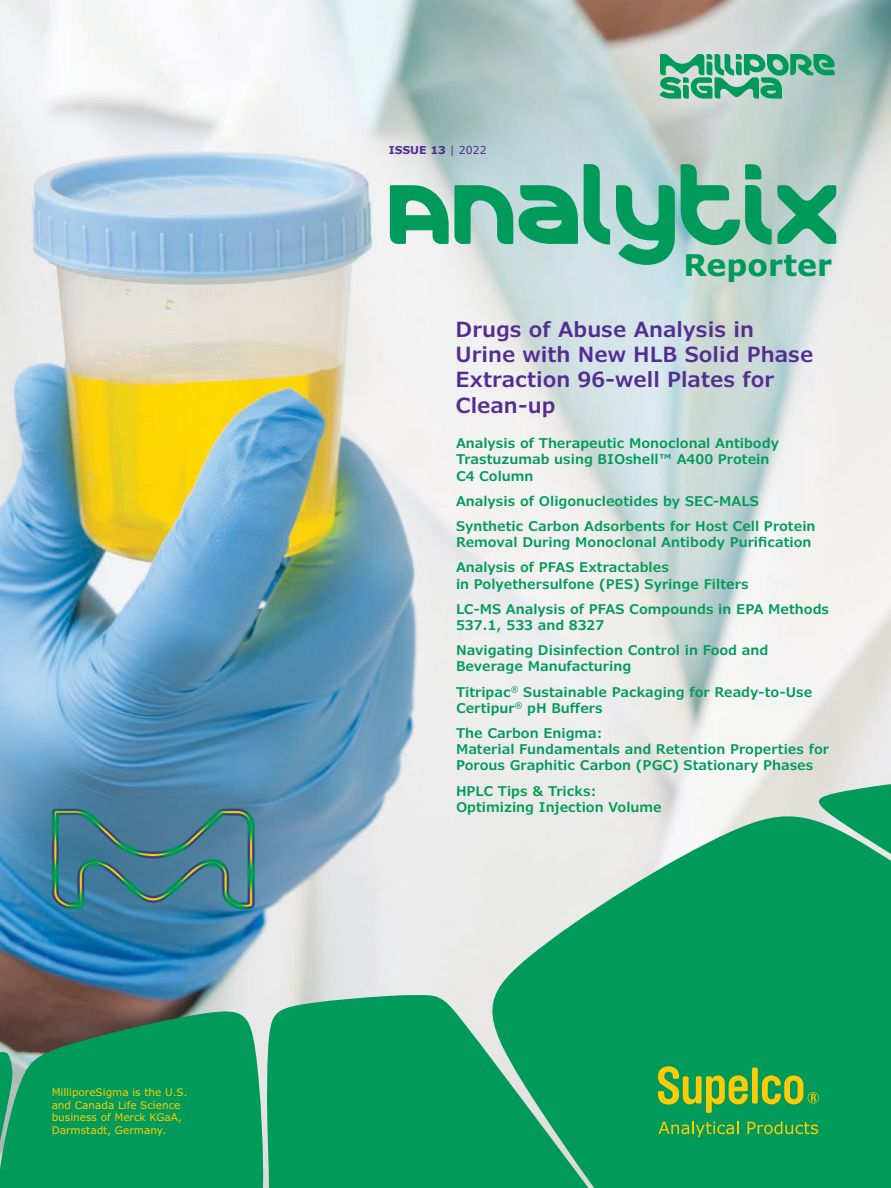
<style>
.page{position:relative;width:891px;height:1188px;background:#fff}
.page>*{position:absolute;margin:0;border:0;box-sizing:border-box;transform-origin:0 0}
.t1{font:85.65px "Merck";color:#009b5a}
.t2{font:700 30px "Verdana Pro";color:#009b5a}
.t3{font:600 21px/25.2px "Verdana Pro";color:#532e91}
.t4{font:600 13.5px/25.2px "Verdana Pro";color:#009b5a}
.t5{font:700 10.95px "Verdana Pro";color:#532e91}
.t6{font:10.5px/12.6px "Verdana Pro";color:#ffcb04}
.s1{font-weight:400}
</style>
<div class="page">
<img style="left:0;top:0;width:891px;height:1188px">
<svg style="left:0;top:1008px;width:265px;height:180px;background:#15935c"></svg>
<svg style="left:481px;top:805px;width:410px;height:383px;background:#42b182"></svg>
<div style="left:267px;top:995px;width:476px;height:193px;background:#009b5a"></div>
<svg style="left:812px;top:771px;width:79px;height:152px;background:#2da974"></svg>
<svg style="left:0;top:1051px;width:13px;height:137px;background:#26a36f"></svg>
<svg style="left:658px;top:1066px;width:90px;height:47px;background:#60ad39"></svg>
<div style="left:752px;top:1067px;width:6px;height:37px;background:#ffcb04"></div>
<svg style="left:762px;top:1075px;width:57px;height:29px;background:#6aae35"></svg>
<svg style="left:659px;top:1121px;width:79px;height:16px"></svg>
<svg style="left:748px;top:1121px;width:70px;height:13px"></svg>
<svg style="left:52px;top:808px;width:203px;height:102px;background:#457e8e"></svg>
<svg style="left:660px;top:54px;width:175px;height:45px;background:#65b796"></svg>
<p class="t6" style="left:52px;top:1086px;width:137px">MilliporeSigma is the U.S. and Canada Life Science business of Merck KGaA,<br>Darmstadt, Germany.</p>
<p class="t5" style="left:389px;top:143px;width:99px">ISSUE 13 <span class="s1">| 2022</span></p>
<h1 class="t1" style="left:389px;top:163px;width:454px">ANALYTIX</h1>
<h2 class="t2" style="left:684px;top:246px;width:150px">Reporter</h2>
<h3 class="t3" style="left:456px;top:317px;width:359px">Drugs of Abuse Analysis in<br>Urine with New HLB Solid Phase<br>Extraction 96-well Plates for<br>Clean-up</h3>
<p class="t4" style="left:456px;top:435px;width:325px;line-height:16.2px">Analysis of Therapeutic Monoclonal Antibody<br>Trastuzumab using BIOshell™ A400 Protein<br>C4 Column</p>
<p class="t4" style="left:456px;top:488px;width:361px">Analysis of Oligonucleotides by SEC-MALS<br>Synthetic Carbon Adsorbents for Host Cell Protein</p>
<p class="t4" style="left:456px;top:530px;width:357px">Removal During Monoclonal Antibody Purification<br>Analysis of PFAS Extractables</p>
<p class="t4" style="left:456px;top:571px;width:375px">in Polyethersulfone (PES) Syringe Filters<br>LC-MS Analysis of PFAS Compounds in EPA Methods</p>
<p class="t4" style="left:456px;top:613px;width:314px">537.1, 533 and 8327<br>Navigating Disinfection Control in Food and</p>
<p class="t4" style="left:456px;top:654px;width:358px">Beverage Manufacturing<br>Titripac<sup>®</sup> Sustainable Packaging for Ready-to-Use</p>
<p class="t4" style="left:456px;top:695px;width:148px">Certipur<sup>®</sup> pH Buffers<br>The Carbon Enigma:</p>
<p class="t4" style="left:456px;top:741px;width:375px;line-height:16.2px">Material Fundamentals and Retention Properties for<br>Porous Graphitic Carbon (PGC) Stationary Phases</p>
<p class="t4" style="left:456px;top:783px;width:207px;line-height:16.2px">HPLC Tips &amp; Tricks:<br>Optimizing Injection Volume</p>
</div>
